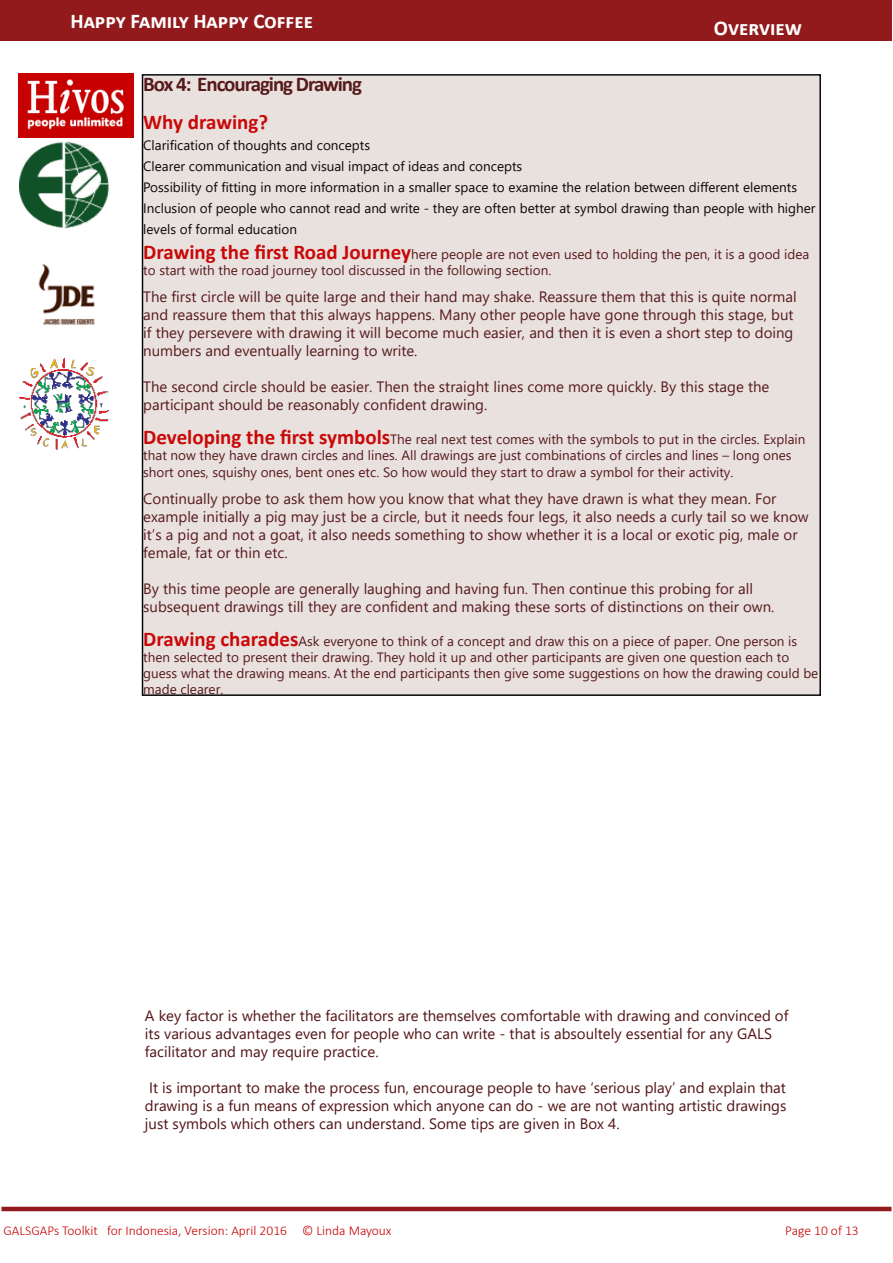
<style>
.page{position:relative;width:893px;height:1263px;background:#fff}
.page>*{position:absolute;margin:0;border:0;box-sizing:border-box;transform-origin:0 0}
.t1{font:700 21px "Calibri";color:#fff}
.t2{font:700 21px "Calibri";letter-spacing:-.05em;color:#511314}
.t3{font:700 21px "Calibri";color:#c80000}
.t4{font:15px/18px "Segoe UI";color:#511314}
.t5{font:13.5px/16.2px "Segoe UI";color:#511314}
.t6{font:13.5px/21px "Segoe UI";color:#000}
.t7{font:300 13.5px "Calibri";color:#c80000}
.s1{font-family:"Calibri";font-weight:700;font-size:21px;color:#c80000}
</style>
<div class="page">
<img style="left:18px;top:74px;width:115px;height:64px">
<img style="left:18px;top:358px;width:92px;height:92px">
<div style="left:0;top:0;width:891px;height:40px;background:#921a1c"></div>
<hr style="left:892px;top:0;width:1px;height:40px;background:#921a1c">
<hr style="left:2px;top:1207px;width:889px;height:4px;background:#921a1c">
<img style="left:20px;top:141px;width:90px;height:88px">
<img style="left:38px;top:263px;width:57px;height:62px">
<div style="left:142px;top:75px;width:678px;height:620px;background:linear-gradient(to right,#e9e1de,#e9e1de)"></div>
<h1 class="t1" style="left:70px;top:6px;width:244px">Happy Family Happy Coffee</h1>
<h1 class="t1" style="left:714px;top:13px;width:90px">Overview</h1>
<h1 class="t2" style="left:143px;top:70px;width:220px">Box 4: Encouraging Drawing</h1>
<h1 class="t3" style="left:143px;top:107px;width:126px">Why drawing?</h1>
<p class="t6" style="left:143px;top:134px;width:674px">Clarification of thoughts and concepts<br>Clearer communication and visual impact of ideas and concepts<br>Possibility of fitting in more information in a smaller space to examine the relation between different elements Inclusion of people who cannot read and write - they are often better at symbol drawing than people with higher levels of formal education</p>
<p class="t5" style="left:143px;top:246px;width:668px"><span class="s1">Drawing the first Road Journey</span>here people are not even used to holding the pen, it is a good idea to start with the road journey tool discussed in the following section.</p>
<p class="t4" style="left:143px;top:287px;width:655px">The first circle will be quite large and their hand may shake. Reassure them that this is quite normal and reassure them that this always happens. Many other people have gone through this stage, but if they persevere with drawing it will become much easier, and then it is even a short step to doing numbers and eventually learning to write.</p>
<p class="t4" style="left:143px;top:377px;width:628px">The second circle should be easier. Then the straight lines come more quickly. By this stage the participant should be reasonably confident drawing.</p>
<p class="t5" style="left:143px;top:431px;width:664px"><span class="s1">Developing the first symbols</span>The real next test comes with the symbols to put in the circles. Explain that now they have drawn circles and lines. All drawings are just combinations of circles and lines – long ones short ones, squishy ones, bent ones etc. So how would they start to draw a symbol for their activity.</p>
<p class="t4" style="left:143px;top:489px;width:667px">Continually probe to ask them how you know that what they have drawn is what they mean. For example initially a pig may just be a circle, but it needs four legs, it also needs a curly tail so we know it’s a pig and not a goat, it also needs something to show whether it is a local or exotic pig, male or female, fat or thin etc.</p>
<p class="t4" style="left:143px;top:579px;width:633px">By this time people are generally laughing and having fun. Then continue this probing for all subsequent drawings till they are confident and making these sorts of distinctions on their own.</p>
<p class="t5" style="left:143px;top:633px;width:677px"><span class="s1">Drawing charades</span>Ask everyone to think of a concept and draw this on a piece of paper. One person is then selected to present their drawing. They hold it up and other participants are given one question each to guess what the drawing means. At the end participants then give some suggestions on how the drawing could be made clearer.</p>
<p class="t4" style="left:145px;top:1006px;width:645px">A key factor is whether the facilitators are themselves comfortable with drawing and convinced of its various advantages even for people who can write - that is absoultely essential for any GALS facilitator and may require practice.</p>
<p class="t4" style="left:145px;top:1078px;width:643px;text-align:justify">It is important to make the process fun, encourage people to have ‘serious play’ and explain that drawing is a fun means of expression which anyone can do - we are not wanting artistic drawings just symbols which others can understand. Some tips are given in Box 4.</p>
<p class="t7" style="left:3px;top:1222px;width:390px">GALSGAPs Toolkit for Indonesia, Version: April 2016 © Linda Mayoux</p>
<p class="t7" style="left:785px;top:1222px;width:75px">Page 10 of 13</p>
</div>
